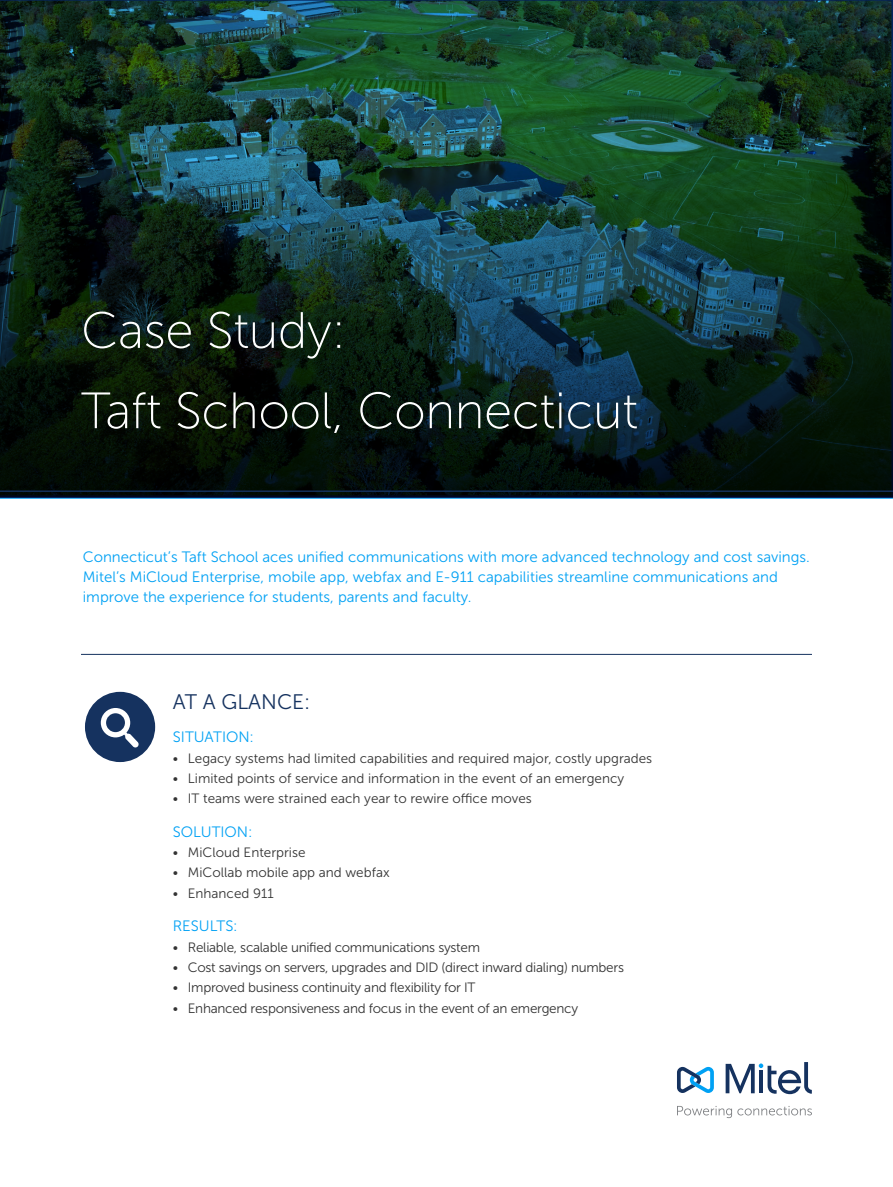
<style>
.page{position:relative;width:893px;height:1187px;background:#fff}
.page>*{position:absolute;margin:0;border:0;box-sizing:border-box;transform-origin:0 0}
.t1{font:51px/80.2px "Museo Sans 100";letter-spacing:-.01em;color:#fff}
.t2{font:21px "Museo Sans 300";color:#15325f}
.t3{font:15px/20.2px "Museo Sans 300";color:#00a1f4}
.t4{font:13.5px "Museo Sans 300";letter-spacing:-.005em;color:#333}
</style>
<div class="page">
<svg style="left:0;top:0;width:893px;height:497px;background:#103027"></svg>
<svg style="left:677px;top:1106px;width:135px;height:11px"></svg>
<svg style="left:677px;top:1066px;width:37px;height:26px"></svg>
<svg style="left:726px;top:1062px;width:86px;height:32px"></svg>
<hr style="left:0;top:491px;width:893px;height:1px;background:#15325f">
<div style="left:85px;top:691px;width:70px;height:71px;background:#15325f;border-radius:50%"></div>
<svg style="left:101px;top:708px;width:38px;height:39px"></svg>
<hr style="left:81px;top:654px;width:731px;height:1px;background:#15325f">
<h1 class="t1" style="left:81px;top:291px;width:559px">Case Study:<br>Taft School, Connecticut</h1>
<p class="t3" style="left:83px;top:546px;width:728px">Connecticut’s Taft School aces unified communications with more advanced technology and cost savings.<br>Mitel’s MiCloud Enterprise, mobile app, webfax and E-911 capabilities streamline communications and improve the experience for students, parents and faculty.</p>
<h2 class="t2" style="left:173px;top:690px;width:139px">AT A GLANCE:</h2>
<p class="t3" style="left:173px;top:727px;width:83px">SITUATION:</p>
<p class="t4" style="left:173px;top:750px;width:481px">• Legacy systems had limited capabilities and required major, costly upgrades</p>
<p class="t4" style="left:173px;top:771px;width:453px">• Limited points of service and information in the event of an emergency</p>
<p class="t4" style="left:173px;top:791px;width:360px">• IT teams were strained each year to rewire office moves</p>
<p class="t3" style="left:173px;top:821px;width:81px">SOLUTION:</p>
<p class="t4" style="left:173px;top:845px;width:134px">• MiCloud Enterprise</p>
<p class="t4" style="left:173px;top:865px;width:218px">• MiCollab mobile app and webfax</p>
<p class="t4" style="left:173px;top:885px;width:102px">• Enhanced 911</p>
<p class="t3" style="left:173px;top:916px;width:66px">RESULTS:</p>
<p class="t4" style="left:173px;top:939px;width:309px">• Reliable, scalable unified communications system</p>
<p class="t4" style="left:173px;top:960px;width:453px">• Cost savings on servers, upgrades and DID (direct inward dialing) numbers</p>
<p class="t4" style="left:173px;top:980px;width:304px">• Improved business continuity and flexibility for IT</p>
<p class="t4" style="left:173px;top:1000px;width:407px">• Enhanced responsiveness and focus in the event of an emergency</p>
</div>
